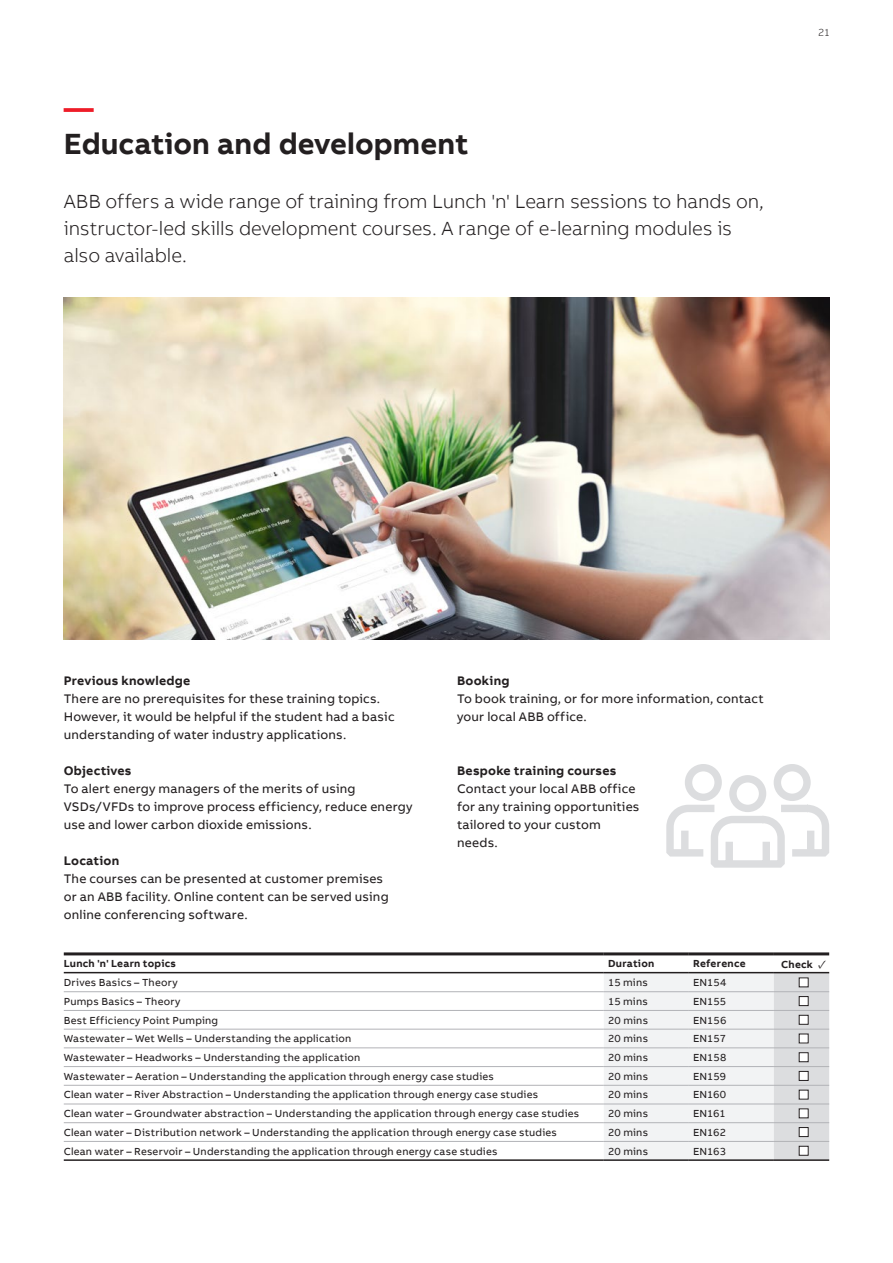
<style>
.page{position:relative;width:893px;height:1263px;background:#fff}
.page>*{position:absolute;margin:0;border:0;box-sizing:border-box;transform-origin:0 0}
.t1{font:700 30px "AB Bvoice";color:#231f20}
.t2{font:700 30px "AB Bvoice";color:#ee1c28}
.t3{font:300 19.5px/27px "AB Bvoice";letter-spacing:-.005em;color:#231f20}
.t4{font:12.75px/18px "AB Bvoice";letter-spacing:.015em;color:#231f20}
.t5{font:700 12.75px "AB Bvoice";letter-spacing:.02em;color:#231f20}
.t6{font:10.5px "AB Bvoice";letter-spacing:.02em;color:#231f20}
.t7{font:700 10.5px "AB Bvoice";letter-spacing:.025em;color:#231f20}
.t8{font:300 10.5px "AB Bvoice";color:#231f20}
.s1{font-family:"Minion Pro";font-weight:400;font-size:12px}
</style>
<div class="page">
<img style="left:64px;top:298px;width:765px;height:342px">
<svg style="left:666px;top:764px;width:163px;height:104px"></svg>
<svg style="left:604px;top:973px;width:225px;height:186px"></svg>
<hr style="left:64px;top:952px;width:540px;height:3px;background:#231f20">
<hr style="left:64px;top:972px;width:540px;height:1px;background:#231f20">
<hr style="left:604px;top:952px;width:85px;height:3px;background:#231f20">
<hr style="left:689px;top:952px;width:85px;height:3px;background:#231f20">
<hr style="left:774px;top:952px;width:55px;height:3px;background:#231f20">
<hr style="left:604px;top:972px;width:85px;height:1px;background:#231f20">
<hr style="left:689px;top:972px;width:85px;height:1px;background:#231f20">
<hr style="left:774px;top:972px;width:55px;height:1px;background:#231f20">
<hr style="left:64px;top:991px;width:540px;height:1px;background:#b2b3b7">
<hr style="left:604px;top:991px;width:85px;height:1px;background:#b2b3b7">
<hr style="left:689px;top:991px;width:85px;height:1px;background:#b2b3b7">
<hr style="left:774px;top:991px;width:55px;height:1px;background:#b2b3b7">
<hr style="left:64px;top:1010px;width:540px;height:1px;background:#b2b3b7">
<hr style="left:604px;top:1010px;width:85px;height:1px;background:#b2b3b7">
<hr style="left:689px;top:1010px;width:85px;height:1px;background:#b2b3b7">
<hr style="left:774px;top:1010px;width:55px;height:1px;background:#b2b3b7">
<hr style="left:64px;top:1029px;width:540px;height:1px;background:#b2b3b7">
<hr style="left:604px;top:1029px;width:85px;height:1px;background:#b2b3b7">
<hr style="left:689px;top:1029px;width:85px;height:1px;background:#b2b3b7">
<hr style="left:774px;top:1029px;width:55px;height:1px;background:#b2b3b7">
<hr style="left:64px;top:1047px;width:540px;height:1px;background:#b2b3b7">
<hr style="left:604px;top:1047px;width:85px;height:1px;background:#b2b3b7">
<hr style="left:689px;top:1047px;width:85px;height:1px;background:#b2b3b7">
<hr style="left:774px;top:1047px;width:55px;height:1px;background:#b2b3b7">
<hr style="left:64px;top:1066px;width:540px;height:1px;background:#b2b3b7">
<hr style="left:604px;top:1066px;width:85px;height:1px;background:#b2b3b7">
<hr style="left:689px;top:1066px;width:85px;height:1px;background:#b2b3b7">
<hr style="left:774px;top:1066px;width:55px;height:1px;background:#b2b3b7">
<hr style="left:64px;top:1085px;width:540px;height:1px;background:#b2b3b7">
<hr style="left:604px;top:1085px;width:85px;height:1px;background:#b2b3b7">
<hr style="left:689px;top:1085px;width:85px;height:1px;background:#b2b3b7">
<hr style="left:774px;top:1085px;width:55px;height:1px;background:#b2b3b7">
<hr style="left:64px;top:1103px;width:540px;height:1px;background:#b2b3b7">
<hr style="left:604px;top:1103px;width:85px;height:1px;background:#b2b3b7">
<hr style="left:689px;top:1103px;width:85px;height:1px;background:#b2b3b7">
<hr style="left:774px;top:1103px;width:55px;height:1px;background:#b2b3b7">
<hr style="left:64px;top:1122px;width:540px;height:1px;background:#b2b3b7">
<hr style="left:604px;top:1122px;width:85px;height:1px;background:#b2b3b7">
<hr style="left:689px;top:1122px;width:85px;height:1px;background:#b2b3b7">
<hr style="left:774px;top:1122px;width:55px;height:1px;background:#b2b3b7">
<hr style="left:64px;top:1141px;width:540px;height:1px;background:#b2b3b7">
<hr style="left:604px;top:1141px;width:85px;height:1px;background:#b2b3b7">
<hr style="left:689px;top:1141px;width:85px;height:1px;background:#b2b3b7">
<hr style="left:774px;top:1141px;width:55px;height:1px;background:#b2b3b7">
<hr style="left:64px;top:1159px;width:540px;height:2px;background:#231f20">
<hr style="left:604px;top:1159px;width:85px;height:2px;background:#231f20">
<hr style="left:689px;top:1159px;width:85px;height:2px;background:#231f20">
<hr style="left:774px;top:1159px;width:55px;height:2px;background:#231f20">
<div style="left:799px;top:978px;width:9px;height:9px;background:#fff"></div>
<div style="left:799px;top:996px;width:9px;height:9px;background:#fff"></div>
<div style="left:799px;top:996px;width:10px;height:10px;border:1px solid #231f20"></div>
<div style="left:799px;top:1015px;width:9px;height:9px;background:#fff"></div>
<div style="left:799px;top:1015px;width:10px;height:10px;border:1px solid #231f20"></div>
<div style="left:799px;top:1034px;width:9px;height:9px;background:#fff"></div>
<div style="left:799px;top:1053px;width:9px;height:9px;background:#fff"></div>
<div style="left:799px;top:1052px;width:10px;height:10px;border:1px solid #231f20"></div>
<div style="left:799px;top:1071px;width:9px;height:9px;background:#fff"></div>
<div style="left:799px;top:1071px;width:10px;height:10px;border:1px solid #231f20"></div>
<div style="left:799px;top:1090px;width:9px;height:9px;background:#fff"></div>
<div style="left:799px;top:1109px;width:9px;height:9px;background:#fff"></div>
<div style="left:799px;top:1127px;width:9px;height:9px;background:#fff"></div>
<div style="left:799px;top:1127px;width:10px;height:10px;border:1px solid #231f20"></div>
<div style="left:799px;top:1146px;width:9px;height:9px;background:#fff"></div>
<div style="left:799px;top:1146px;width:10px;height:10px;border:1px solid #231f20"></div>
<h1 class="t2" style="left:64px;top:89px;width:31px">—</h1>
<h1 class="t1" style="left:64px;top:125px;width:406px">Education and development</h1>
<h2 class="t3" style="left:64px;top:188px;width:702px">ABB offers a wide range of training from Lunch 'n' Learn sessions to hands on, instructor-led skills development courses. A range of e-learning modules is also available.</h2>
<p class="t8" style="left:818px;top:26px;width:12px">21</p>
<p class="t5" style="left:64px;top:672px;width:128px">Previous knowledge</p>
<p class="t4" style="left:64px;top:690px;width:332px">There are no prerequisites for these training topics.<br>However, it would be helpful if the student had a basic understanding of water industry applications.</p>
<p class="t5" style="left:64px;top:762px;width:69px">Objectives</p>
<p class="t4" style="left:64px;top:780px;width:350px">To alert energy managers of the merits of using<br>VSDs/VFDs to improve process efficiency, reduce energy use and lower carbon dioxide emissions.</p>
<p class="t5" style="left:64px;top:852px;width:57px">Location</p>
<p class="t4" style="left:64px;top:870px;width:326px">The courses can be presented at customer premises or an ABB facility. Online content can be served using online conferencing software.</p>
<p class="t7" style="left:64px;top:957px;width:114px">Lunch 'n' Learn topics</p>
<p class="t7" style="left:608px;top:957px;width:48px">Duration</p>
<p class="t7" style="left:693px;top:957px;width:54px">Reference</p>
<p class="t7" style="left:781px;top:957px;width:47px">Check <span class="s1">✓</span></p>
<p class="t6" style="left:64px;top:976px;width:116px">Drives Basics – Theory</p>
<p class="t6" style="left:608px;top:976px;width:41px">15 mins</p>
<p class="t6" style="left:693px;top:976px;width:35px">EN154</p>
<p class="t6" style="left:64px;top:995px;width:118px">Pumps Basics – Theory</p>
<p class="t6" style="left:608px;top:995px;width:41px">15 mins</p>
<p class="t6" style="left:693px;top:995px;width:34px">EN155</p>
<p class="t6" style="left:64px;top:1014px;width:156px">Best Efficiency Point Pumping</p>
<p class="t6" style="left:608px;top:1014px;width:41px">20 mins</p>
<p class="t6" style="left:693px;top:1014px;width:35px">EN156</p>
<p class="t6" style="left:64px;top:1032px;width:289px">Wastewater – Wet Wells – Understanding the application</p>
<p class="t6" style="left:608px;top:1032px;width:41px">20 mins</p>
<p class="t6" style="left:693px;top:1032px;width:34px">EN157</p>
<p class="t6" style="left:64px;top:1051px;width:298px">Wastewater – Headworks – Understanding the application</p>
<p class="t6" style="left:608px;top:1051px;width:41px">20 mins</p>
<p class="t6" style="left:693px;top:1051px;width:35px">EN158</p>
<p class="t6" style="left:64px;top:1070px;width:432px">Wastewater – Aeration – Understanding the application through energy case studies</p>
<p class="t6" style="left:608px;top:1070px;width:41px">20 mins</p>
<p class="t6" style="left:693px;top:1070px;width:35px">EN159</p>
<p class="t6" style="left:64px;top:1088px;width:476px">Clean water – River Abstraction – Understanding the application through energy case studies</p>
<p class="t6" style="left:608px;top:1088px;width:41px">20 mins</p>
<p class="t6" style="left:693px;top:1088px;width:35px">EN160</p>
<p class="t6" style="left:64px;top:1107px;width:517px">Clean water – Groundwater abstraction – Understanding the application through energy case studies</p>
<p class="t6" style="left:608px;top:1107px;width:41px">20 mins</p>
<p class="t6" style="left:693px;top:1107px;width:34px">EN161</p>
<p class="t6" style="left:64px;top:1126px;width:495px">Clean water – Distribution network – Understanding the application through energy case studies</p>
<p class="t6" style="left:608px;top:1126px;width:41px">20 mins</p>
<p class="t6" style="left:693px;top:1126px;width:34px">EN162</p>
<p class="t6" style="left:64px;top:1144px;width:435px">Clean water – Reservoir – Understanding the application through energy case studies</p>
<p class="t6" style="left:608px;top:1144px;width:41px">20 mins</p>
<p class="t6" style="left:693px;top:1144px;width:34px">EN163</p>
<p class="t5" style="left:457px;top:672px;width:54px">Booking</p>
<p class="t4" style="left:457px;top:690px;width:308px">To book training, or for more information, contact your local ABB office.</p>
<p class="t5" style="left:457px;top:762px;width:161px">Bespoke training courses</p>
<p class="t4" style="left:457px;top:780px;width:184px">Contact your local ABB office for any training opportunities tailored to your custom needs.</p>
</div>
